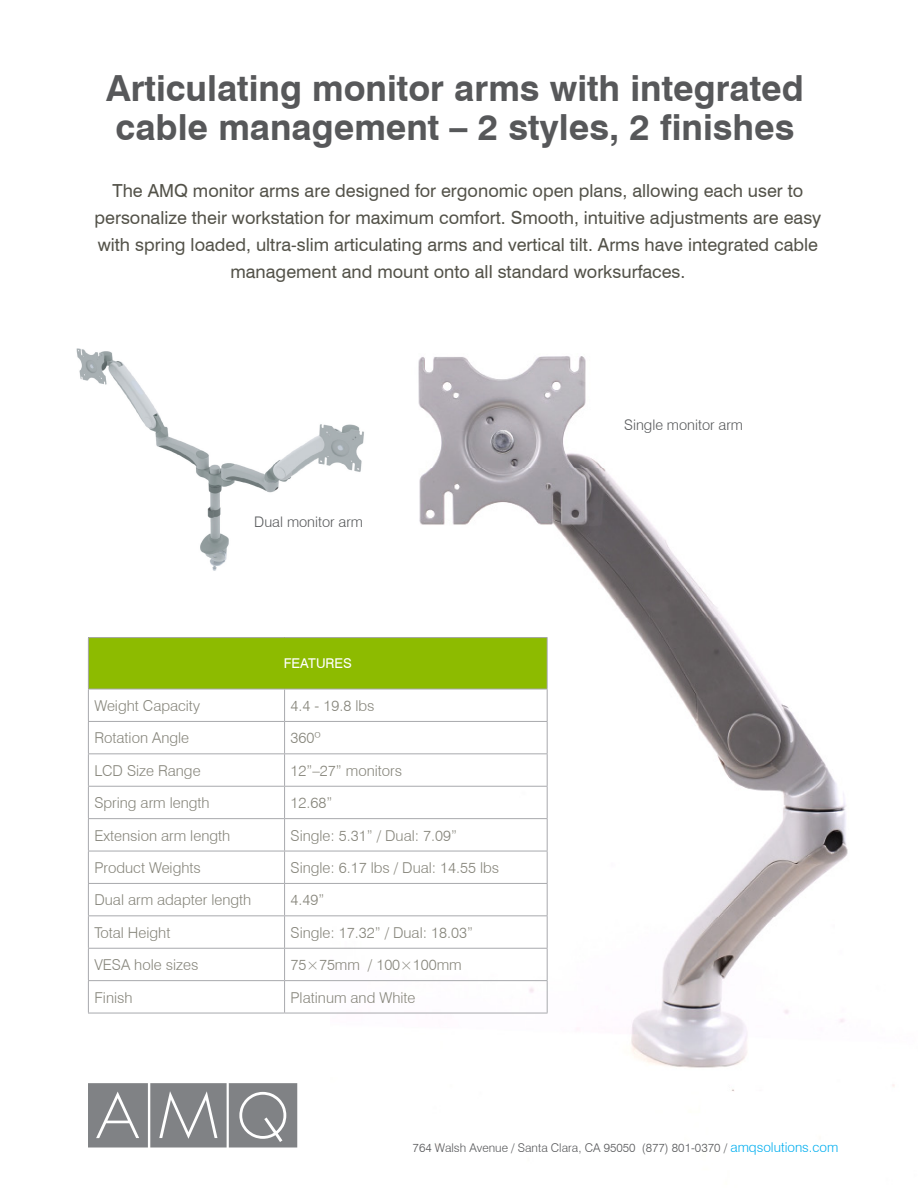
<style>
.page{position:relative;width:918px;height:1188px;background:#fff}
.page>*{position:absolute;margin:0;border:0;box-sizing:border-box;transform-origin:0 0}
.grey_heading{font:700 36px "Swiss 721 BT";color:#57585a}
.grey_heading-2{font:18px "Swiss 721 BT";color:#535249}
.body{font:300 15px "Swiss 721 BT";color:#87867c}
.grey_heading-3{font:300 14.55px "Swiss 721 BT";color:#585a5c}
.t1{font:13.5px "Swiss 721 BT";color:#fff}
.t2{font:300 12px "Swiss 721 BT";color:#57585a}
.s1{font-size:13.5px;color:#00aeef}
</style>
<div class="page">
<img style="left:330px;top:356px;width:565px;height:791px">
<div style="left:88px;top:638px;width:459px;height:51px;background:#8dbb00"></div>
<hr style="left:88px;top:689px;width:1px;height:32px;background:#a8a9ad">
<hr style="left:284px;top:689px;width:1px;height:32px;background:#a8a9ad">
<hr style="left:547px;top:689px;width:1px;height:32px;background:#a8a9ad">
<hr style="left:88px;top:721px;width:197px;height:1px;background:#a8a9ad">
<hr style="left:88px;top:722px;width:1px;height:31px;background:#a8a9ad">
<hr style="left:285px;top:721px;width:263px;height:1px;background:#a8a9ad">
<hr style="left:284px;top:722px;width:1px;height:31px;background:#a8a9ad">
<hr style="left:547px;top:722px;width:1px;height:31px;background:#a8a9ad">
<hr style="left:88px;top:753px;width:197px;height:1px;background:#a8a9ad">
<hr style="left:88px;top:754px;width:1px;height:32px;background:#a8a9ad">
<hr style="left:285px;top:753px;width:263px;height:1px;background:#a8a9ad">
<hr style="left:284px;top:754px;width:1px;height:32px;background:#a8a9ad">
<hr style="left:547px;top:754px;width:1px;height:32px;background:#a8a9ad">
<hr style="left:88px;top:786px;width:197px;height:1px;background:#a8a9ad">
<hr style="left:88px;top:787px;width:1px;height:31px;background:#a8a9ad">
<hr style="left:285px;top:786px;width:263px;height:1px;background:#a8a9ad">
<hr style="left:284px;top:787px;width:1px;height:31px;background:#a8a9ad">
<hr style="left:547px;top:787px;width:1px;height:31px;background:#a8a9ad">
<hr style="left:88px;top:818px;width:197px;height:1px;background:#a8a9ad">
<hr style="left:88px;top:819px;width:1px;height:32px;background:#a8a9ad">
<hr style="left:285px;top:818px;width:263px;height:1px;background:#a8a9ad">
<hr style="left:284px;top:819px;width:1px;height:32px;background:#a8a9ad">
<hr style="left:547px;top:819px;width:1px;height:32px;background:#a8a9ad">
<hr style="left:88px;top:851px;width:197px;height:1px;background:#a8a9ad">
<hr style="left:88px;top:851px;width:1px;height:32px;background:#a8a9ad">
<hr style="left:285px;top:851px;width:263px;height:1px;background:#a8a9ad">
<hr style="left:284px;top:851px;width:1px;height:32px;background:#a8a9ad">
<hr style="left:547px;top:851px;width:1px;height:32px;background:#a8a9ad">
<hr style="left:88px;top:883px;width:197px;height:1px;background:#a8a9ad">
<hr style="left:88px;top:884px;width:1px;height:31px;background:#a8a9ad">
<hr style="left:285px;top:883px;width:263px;height:1px;background:#a8a9ad">
<hr style="left:284px;top:884px;width:1px;height:31px;background:#a8a9ad">
<hr style="left:547px;top:884px;width:1px;height:31px;background:#a8a9ad">
<hr style="left:88px;top:915px;width:197px;height:1px;background:#a8a9ad">
<hr style="left:88px;top:916px;width:1px;height:32px;background:#a8a9ad">
<hr style="left:285px;top:915px;width:263px;height:1px;background:#a8a9ad">
<hr style="left:284px;top:916px;width:1px;height:32px;background:#a8a9ad">
<hr style="left:547px;top:916px;width:1px;height:32px;background:#a8a9ad">
<hr style="left:88px;top:948px;width:197px;height:1px;background:#a8a9ad">
<hr style="left:88px;top:949px;width:1px;height:31px;background:#a8a9ad">
<hr style="left:285px;top:948px;width:263px;height:1px;background:#a8a9ad">
<hr style="left:284px;top:949px;width:1px;height:31px;background:#a8a9ad">
<hr style="left:547px;top:949px;width:1px;height:31px;background:#a8a9ad">
<hr style="left:88px;top:980px;width:197px;height:1px;background:#a8a9ad">
<hr style="left:88px;top:981px;width:1px;height:32px;background:#a8a9ad">
<hr style="left:285px;top:980px;width:263px;height:1px;background:#a8a9ad">
<hr style="left:284px;top:981px;width:1px;height:32px;background:#a8a9ad">
<hr style="left:547px;top:981px;width:1px;height:32px;background:#a8a9ad">
<hr style="left:88px;top:1013px;width:197px;height:1px;background:#a8a9ad">
<hr style="left:285px;top:1013px;width:263px;height:1px;background:#a8a9ad">
<hr style="left:88px;top:637px;width:197px;height:1px;background:#a8a9ad">
<hr style="left:88px;top:638px;width:1px;height:51px;background:#a8a9ad">
<hr style="left:285px;top:637px;width:263px;height:1px;background:#a8a9ad">
<hr style="left:547px;top:638px;width:1px;height:51px;background:#a8a9ad">
<hr style="left:88px;top:689px;width:197px;height:1px;background:#a8a9ad">
<hr style="left:285px;top:689px;width:263px;height:1px;background:#a8a9ad">
<svg style="left:88px;top:1083px;width:209px;height:65px;background:#8f9194"></svg>
<img style="left:76px;top:348px;width:301px;height:229px">
<p class="grey_heading" style="left:106px;top:66px;width:699px">Articulating monitor arms with integrated</p>
<p class="grey_heading" style="left:116px;top:105px;width:680px">cable management – 2 styles, 2 finishes</p>
<p class="grey_heading-2" style="left:112px;top:180px;width:692px">The AMQ monitor arms are designed for ergonomic open plans, allowing each user to</p>
<p class="grey_heading-2" style="left:95px;top:207px;width:728px">personalize their workstation for maximum comfort. Smooth, intuitive adjustments are easy</p>
<p class="grey_heading-2" style="left:98px;top:234px;width:722px">with spring loaded, ultra-slim articulating arms and vertical tilt. Arms have integrated cable</p>
<p class="grey_heading-2" style="left:230px;top:261px;width:457px">management and mount onto all standard worksurfaces.</p>
<p class="grey_heading-3" style="left:254px;top:513px;width:110px">Dual monitor arm</p>
<p class="t1" style="left:284px;top:655px;width:70px">FEATURES</p>
<p class="body" style="left:94px;top:696px;width:107px">Weight Capacity</p>
<p class="body" style="left:291px;top:696px;width:85px">4.4 - 19.8 lbs</p>
<p class="body" style="left:94px;top:729px;width:96px">Rotation Angle</p>
<p class="body" style="left:291px;top:729px;width:32px">360º</p>
<p class="body" style="left:94px;top:761px;width:108px">LCD Size Range</p>
<p class="body" style="left:291px;top:761px;width:113px">12”–27” monitors</p>
<p class="body" style="left:94px;top:794px;width:117px">Spring arm length</p>
<p class="body" style="left:291px;top:794px;width:43px">12.68”</p>
<p class="body" style="left:94px;top:826px;width:137px">Extension arm length</p>
<p class="body" style="left:291px;top:826px;width:168px">Single: 5.31” / Dual: 7.09”</p>
<p class="body" style="left:94px;top:858px;width:108px">Product Weights</p>
<p class="body" style="left:291px;top:858px;width:210px">Single: 6.17 lbs / Dual: 14.55 lbs</p>
<p class="body" style="left:94px;top:891px;width:158px">Dual arm adapter length</p>
<p class="body" style="left:291px;top:891px;width:35px">4.49”</p>
<p class="body" style="left:94px;top:923px;width:78px">Total Height</p>
<p class="body" style="left:291px;top:923px;width:184px">Single: 17.32” / Dual: 18.03”</p>
<p class="body" style="left:94px;top:956px;width:106px">VESA hole sizes</p>
<p class="body" style="left:291px;top:956px;width:173px">75×75mm / 100×100mm</p>
<p class="body" style="left:94px;top:988px;width:40px">Finish</p>
<p class="body" style="left:291px;top:988px;width:126px">Platinum and White</p>
<p class="grey_heading-3" style="left:624px;top:416px;width:120px">Single monitor arm</p>
<p class="t2" style="left:413px;top:1141px;width:427px">764 Walsh Avenue / Santa Clara, CA 95050 (877) 801-0370 / <span class="s1">amqsolutions.com</span></p>
</div>
